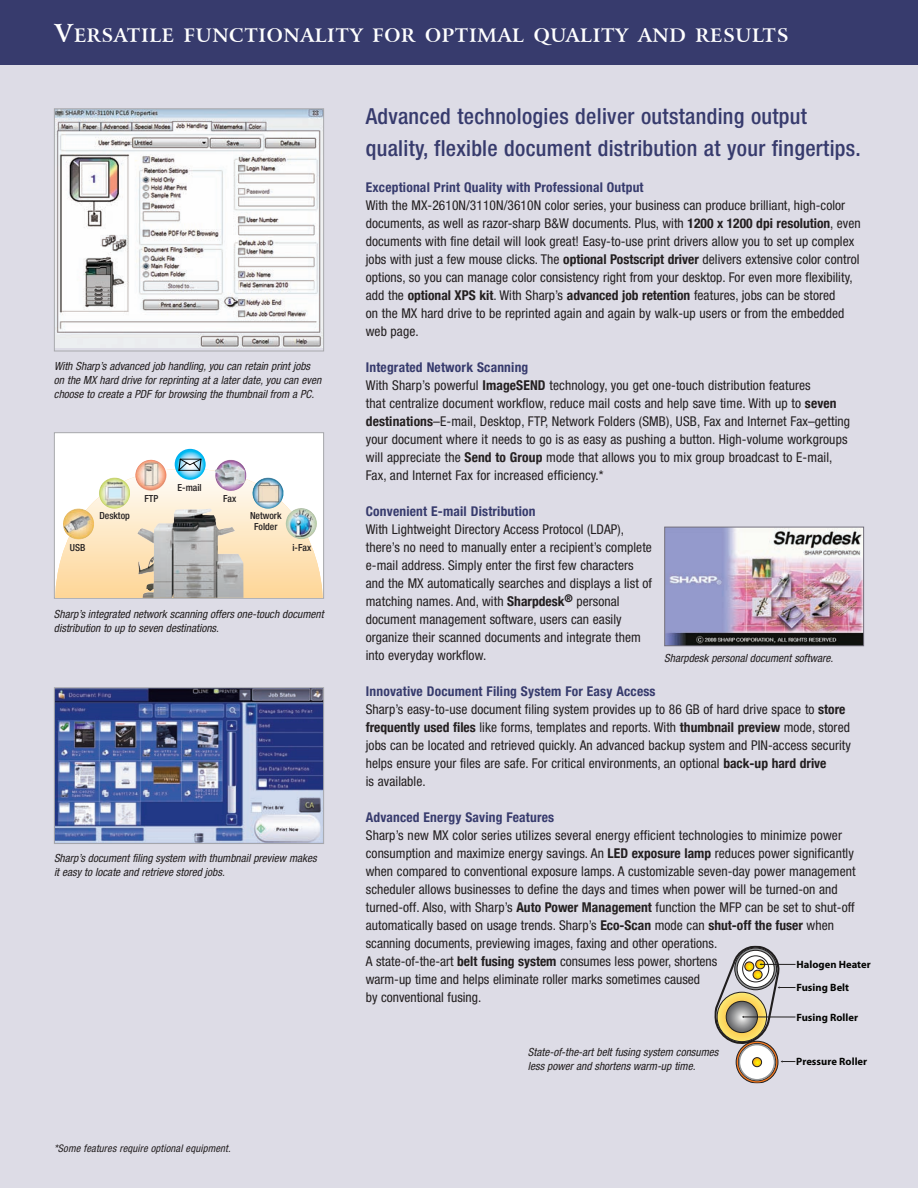
<style>
.page{position:relative;width:918px;height:1188px;background:#dddce6}
.page>*{position:absolute;margin:0;border:0;box-sizing:border-box;transform-origin:0 0}
.t1{font:500 condensed 22.2px/31.5px "Helvetica Neue LT Std";letter-spacing:.015em;color:#373b6d}
.t2{font:700 18.6px "Arrus BT";letter-spacing:.035em;color:#fff}
.t3{font:condensed 13.5px/18px "Helvetica Neue";letter-spacing:.005em;color:#231f20}
.t4{font:700 condensed 13.5px "Helvetica Neue";letter-spacing:.015em;color:#373b6d}
.t5{font:italic condensed 11.25px/14.2px "Helvetica Neue";color:#231f20}
.t6{font:700 10.65px/23.1px "Myriad Pro";color:#040503}
.t7{font:italic condensed 10.5px "Helvetica Neue";letter-spacing:.015em;color:#231f20}
.t8{font:500 condensed 9.75px/10.5px "Helvetica Neue LT Std";color:#231f20;text-align:center}
.s1{font-size:24.75px}
.s2{font-weight:700}
.s3{font-weight:700;color:#373b6d}
</style>
<div class="page">
<div style="left:55px;top:433px;width:268px;height:165px;background:#fff"></div>
<div style="left:54px;top:432px;width:270px;height:167px;border:1px solid #a8a9ad"></div>
<img style="left:56px;top:110px;width:266px;height:238px">
<div style="left:54px;top:108px;width:270px;height:243px;border:1px solid #a8a9ad"></div>
<div style="left:0;top:0;width:918px;height:65px;background:#373b6d"></div>
<img style="left:666px;top:529px;width:196px;height:115px">
<div style="left:664px;top:527px;width:200px;height:119px;border:1px solid #716e7b"></div>
<svg style="left:736px;top:1041px;width:42px;height:42px"></svg>
<div style="left:736px;top:1041px;width:42px;height:42px;border:1px solid #201e1e;border-radius:50%"></div>
<div style="left:738px;top:1044px;width:38px;height:37px;background:#fff;border-radius:50%"></div>
<div style="left:738px;top:1043px;width:38px;height:38px;border:1px solid #201e1e;border-radius:50%"></div>
<svg style="left:754px;top:1059px;width:8px;height:8px"></svg>
<div style="left:752px;top:1057px;width:10px;height:10px;border:1px solid #201e1e;border-radius:50%"></div>
<div style="left:739px;top:1044px;width:36px;height:37px;border:2px solid #939698;border-radius:50%"></div>
<svg style="left:781px;top:1060px;width:14px;height:3px"></svg>
<svg style="left:714px;top:946px;width:82px;height:103px"></svg>
<img style="left:56px;top:689px;width:266px;height:153px">
<div style="left:54px;top:687px;width:270px;height:157px;border:1px solid #a8a9ad"></div>
<svg style="left:175px;top:449px;width:31px;height:31px"></svg>
<svg style="left:54px;top:458px;width:269px;height:140px"></svg>
<h2 class="t2" style="left:54px;top:24px;width:736px"><span class="s1">V</span>ERSATILE FUNCTIONALITY FOR OPTIMAL QUALITY AND RESULTS</h2>
<p class="t5" style="left:54px;top:360px;width:269px">With Sharp’s advanced job handling, you can retain print jobs on the MX hard drive for reprinting at a later date, you can even choose to create a PDF for browsing the thumbnail from a PC.</p>
<p class="t8" style="left:70px;top:543px;width:17px">USB</p>
<p class="t8" style="left:99px;top:511px;width:32px">Desktop</p>
<p class="t8" style="left:144px;top:494px;width:15px">FTP</p>
<p class="t8" style="left:178px;top:483px;width:26px">E-mail</p>
<p class="t8" style="left:223px;top:494px;width:15px">Fax</p>
<p class="t8" style="left:250px;top:511px;width:33px">Network<br>Folder</p>
<p class="t8" style="left:292px;top:543px;width:20px">i-Fax</p>
<p class="t5" style="left:54px;top:608px;width:271px">Sharp’s integrated network scanning offers one-touch document distribution to up to seven destinations.</p>
<p class="t5" style="left:54px;top:851px;width:264px">Sharp’s document filing system with thumbnail preview makes it easy to locate and retrieve stored jobs.</p>
<p class="t7" style="left:54px;top:1145px;width:178px">*Some features require optional equipment.</p>
<h1 class="t1" style="left:366px;top:103px;width:497px">Advanced technologies deliver outstanding output quality, flexible document distribution at your fingertips.</h1>
<p class="t4" style="left:366px;top:182px;width:279px">Exceptional Print Quality with Professional Output</p>
<p class="t3" style="left:366px;top:197px;width:496px">With the MX-2610N/3110N/3610N color series, your business can produce brilliant, high-color documents, as well as razor-sharp B&amp;W documents. Plus, with <span class="s2">1200 x 1200 dpi resolution</span>, even documents with fine detail will look great! Easy-to-use print drivers allow you to set up complex jobs with just a few mouse clicks. The <span class="s2">optional Postscript driver</span> delivers extensive color control options, so you can manage color consistency right from your desktop. For even more flexibility, add the <span class="s2">optional XPS kit</span>. With Sharp’s <span class="s2">advanced job retention</span> features, jobs can be stored<br>on the MX hard drive to be reprinted again and again by walk-up users or from the embedded web page.</p>
<p class="t3" style="left:366px;top:359px;width:486px"><span class="s3">Integrated Network Scanning<br></span>With Sharp’s powerful <span class="s2">ImageSEND</span> technology, you get one-touch distribution features<br>that centralize document workflow, reduce mail costs and help save time. With up to <span class="s2">seven destinations</span>–E-mail, Desktop, FTP, Network Folders (SMB), USB, Fax and Internet Fax–getting your document where it needs to go is as easy as pushing a button. High-volume workgroups will appreciate the <span class="s2">Send to Group</span> mode that allows you to mix group broadcast to E-mail, Fax, and Internet Fax for increased efficiency.*</p>
<p class="t4" style="left:366px;top:506px;width:171px">Convenient E-mail Distribution</p>
<p class="t3" style="left:366px;top:521px;width:288px">With Lightweight Directory Access Protocol (LDAP), there’s no need to manually enter a recipient’s complete e-mail address. Simply enter the first few characters and the MX automatically searches and displays a list of matching names. And, with <span class="s2">Sharpdesk</span><sup>®</sup> personal document management software, users can easily organize their scanned documents and integrate them into everyday workflow.</p>
<p class="t3" style="left:366px;top:683px;width:487px"><span class="s3">Innovative Document Filing System For Easy Access<br></span>Sharp’s easy-to-use document filing system provides up to 86 GB of hard drive space to <span class="s2">store frequently used files</span> like forms, templates and reports. With <span class="s2">thumbnail preview</span> mode, stored jobs can be located and retrieved quickly. An advanced backup system and PIN-access security helps ensure your files are safe. For critical environments, an optional <span class="s2">back-up hard drive<br></span>is available.</p>
<p class="t4" style="left:366px;top:812px;width:190px">Advanced Energy Saving Features</p>
<p class="t3" style="left:366px;top:827px;width:491px">Sharp’s new MX color series utilizes several energy efficient technologies to minimize power consumption and maximize energy savings. An <span class="s2">LED exposure lamp</span> reduces power significantly when compared to conventional exposure lamps. A customizable seven-day power management scheduler allows businesses to define the days and times when power will be turned-on and turned-off. Also, with Sharp’s <span class="s2">Auto Power Management</span> function the MFP can be set to shut-off automatically based on usage trends. Sharp’s <span class="s2">Eco-Scan</span> mode can <span class="s2">shut-off the fuser</span> when scanning documents, previewing images, faxing and other operations.<br>A state-of-the-art <span class="s2">belt fusing system</span> consumes less power, shortens<br>warm-up time and helps eliminate roller marks sometimes caused<br>by conventional fusing.</p>
<p class="t5" style="left:664px;top:652px;width:170px">Sharpdesk personal document software.</p>
<p class="t6" style="left:796px;top:953px;width:76px">Halogen Heater<br>Fusing Belt</p>
<p class="t6" style="left:796px;top:1006px;width:63px">Fusing Roller</p>
<p class="t6" style="left:796px;top:1051px;width:73px">Pressure Roller</p>
<p class="t5" style="left:528px;top:1046px;width:192px">State-of-the-art belt fusing system consumes less power and shortens warm-up time.</p>
</div>
